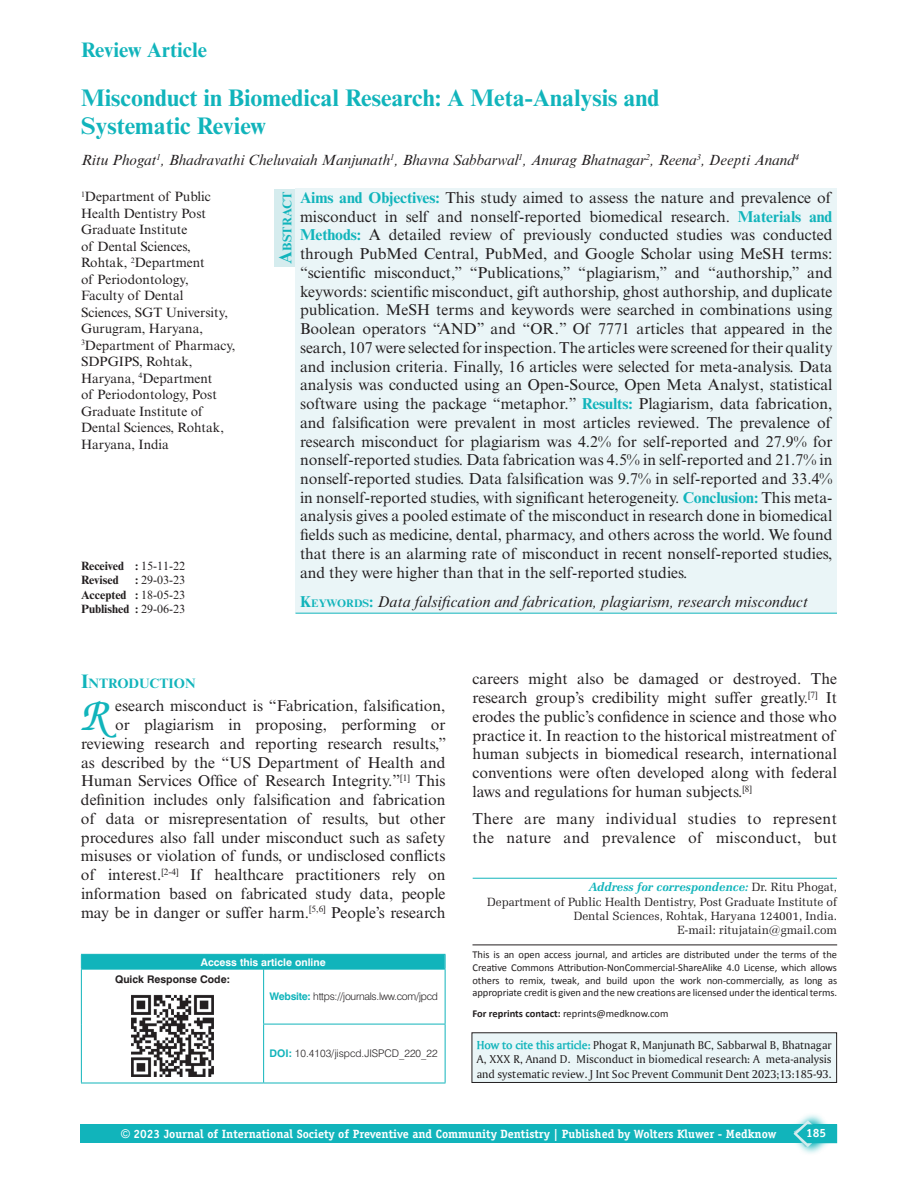
<style>
.page{position:relative;width:918px;height:1188px;background:#fff}
.page>*{position:absolute;margin:0;border:0;box-sizing:border-box;transform-origin:0 0}
.t1{font:italic 500 46.35px "Zapf Chancery IT Cby BT";color:#11b4bb}
.t2{font:700 24px/28.5px "Times New Roman MT Std";color:#11b4bb}
.t3{font:700 21px "Times New Roman MT Std";color:#11b4bb}
.t4{font:15.75px/18.8px "Times New Roman MT Std";color:#231f20;text-align:justify}
.t5{font:15.75px/18.8px "Times New Roman MT Std";letter-spacing:.02em;color:#231f20}
.t6{font:italic 15.75px "Times New Roman MT Std";color:#231f20}
.t7{font:italic 15px "Times New Roman MT Std";color:#231f20}
.t8{font:700 13.65px "Times New Roman MT Std";color:#11b4bb}
.t9{font:13.5px/16.5px "Times New Roman MT Std";color:#231f20}
.t10{font:700 12.6px "Times New Roman MT Std";color:#11b4bb}
.t11{font:12px/14.2px "Ameretto Normal";color:#231f20;text-align:justify}
.t12{font:12px/14.2px "Zapf Elliptical 711 BT";color:#231f20;text-align:right}
.t13{font:700 12px "Officina Serif";color:#fff}
.t14{font:12px/14.7px "Times New Roman MT Std";color:#231f20;text-align:justify}
.t15{font:700 12px/14.7px "Times New Roman MT Std";color:#231f20}
.t16{font:700 12px "Officina Serif Std";color:#fff}
.t17{font:10.5px/12.8px "Calibri";letter-spacing:-.005em;color:#231f20;text-align:justify}
.t18{font:300 10.5px "Swiss 721 BT";letter-spacing:-.025em;color:#231f20}
.t19{font:300 10.5px "Swiss 721 BT";color:#231f20}
.t20{font:700 10.5px "Swiss 721 BT";color:#fff}
.t21{font:700 10.5px "Swiss 721 BT";color:#231f20}
.s1{font-weight:400}
.s2{font-weight:700}
.s3{font-size:18px}
.s4{font-weight:700;color:#11b4bb}
.s5{font-weight:700;font-style:normal;color:#11b4bb}
.s6{font-weight:700;font-style:normal;font-size:10.95px;color:#11b4bb}
.s7{font-size:19.5px}
.s8{font-weight:700;font-style:italic;color:#11b4bb}
.s9{font-family:"Ameretto";font-weight:700;color:#11b4bb}
.s10{font-family:"Arial";font-weight:400}
</style>
<div class="page">
<div style="left:81px;top:1124px;width:756px;height:19px;background:#11b4bb"></div>
<svg style="left:799px;top:1114px;width:25px;height:40px"></svg>
<svg style="left:793px;top:1120px;width:44px;height:27px"></svg>
<hr style="left:473px;top:878px;width:364px;height:1px;background:#11b4bb">
<hr style="left:472px;top:945px;width:365px;height:1px;background:#231f20">
<div style="left:472px;top:1033px;width:365px;height:49px;background:#eaf5f7"></div>
<div style="left:472px;top:1032px;width:365px;height:51px;border:1px solid #231f20"></div>
<div style="left:296px;top:189px;width:541px;height:393px;background:#eaf5f7"></div>
<div style="left:296px;top:578px;width:541px;height:35px;background:#eaf5f7"></div>
<hr style="left:296px;top:613px;width:541px;height:1px;background:#11b4bb">
<div style="left:274px;top:189px;width:22px;height:78px;background:#d5ecee"></div>
<svg style="left:445px;top:955px;width:1px;height:14px"></svg>
<hr style="left:81px;top:1083px;width:183px;height:1px;background:#11b4bb">
<svg style="left:81px;top:955px;width:1px;height:14px"></svg>
<hr style="left:81px;top:954px;width:183px;height:1px;background:#11b4bb">
<hr style="left:264px;top:954px;width:182px;height:1px;background:#11b4bb">
<hr style="left:81px;top:969px;width:1px;height:55px;background:#11b4bb">
<hr style="left:81px;top:1024px;width:1px;height:59px;background:#11b4bb">
<hr style="left:81px;top:969px;width:183px;height:1px;background:#11b4bb">
<hr style="left:263px;top:969px;width:1px;height:55px;background:#11b4bb">
<hr style="left:264px;top:969px;width:182px;height:1px;background:#11b4bb">
<hr style="left:445px;top:969px;width:1px;height:55px;background:#11b4bb">
<hr style="left:263px;top:1024px;width:1px;height:59px;background:#11b4bb">
<hr style="left:263px;top:1024px;width:183px;height:1px;background:#11b4bb">
<hr style="left:445px;top:1024px;width:1px;height:59px;background:#11b4bb">
<hr style="left:264px;top:1083px;width:182px;height:1px;background:#11b4bb">
<div style="left:82px;top:954px;width:363px;height:15px;background:#11b4bb"></div>
<img style="left:131px;top:994px;width:83px;height:83px">
<h3 class="t3" style="left:81px;top:37px;width:127px">Review Article</h3>
<h2 class="t2" style="left:81px;top:83px;width:580px">Misconduct in Biomedical Research: A Meta-Analysis and<br>Systematic Review</h2>
<p class="t7" style="left:81px;top:151px;width:720px">Ritu Phogat<sup>1</sup>, Bhadravathi Cheluvaiah Manjunath<sup>1</sup>, Bhavna Sabbarwal<sup>1</sup>, Anurag Bhatnagar<sup>2</sup>, Reena<sup>3</sup>, Deepti Anand<sup>4</sup></p>
<p class="t9" style="left:81px;top:188px;width:156px"><sup>1</sup>Department of Public<br>Health Dentistry Post<br>Graduate Institute<br>of Dental Sciences,<br>Rohtak, <sup>2</sup>Department<br>of Periodontology,<br>Faculty of Dental<br>Sciences, SGT University,<br>Gurugram, Haryana,<br><sup>3</sup>Department of Pharmacy,<br>SDPGIPS, Rohtak,<br>Haryana, <sup>4</sup>Department<br>of Periodontology, Post<br>Graduate Institute of<br>Dental Sciences, Rohtak,<br>Haryana, India</p>
<p class="t15" style="left:81px;top:558px;width:106px">Received : <span class="s1">15-11-22<br></span>Revised</p>
<p class="t14" style="left:81px;top:573px;width:106px;text-indent:54px"><span class="s2">:</span> 29-03-23<br><span class="s2">Accepted :</span> 18-05-23<br><span class="s2">Published :</span> 29-06-23</p>
<p class="t10" style="left:279px;top:264px;width:74px;rotate:-90deg"><span class="s3">A</span>BSTRACT</p>
<p class="t4" style="left:300px;top:188px;width:534px"><span class="s4">Aims and Objectives:</span> This study aimed to assess the nature and prevalence of misconduct in self and nonself-reported biomedical research. <span class="s4">Materials and Methods:</span> A detailed review of previously conducted studies was conducted through PubMed Central, PubMed, and Google Scholar using MeSH terms: “scientific misconduct,” “Publications,” “plagiarism,” and “authorship,” and keywords: scientific misconduct, gift authorship, ghost authorship, and duplicate publication. MeSH terms and keywords were searched in combinations using Boolean operators “AND” and “OR.” Of 7771 articles that appeared in the search, 107 were selected for inspection. The articles were screened for their quality and inclusion criteria. Finally, 16 articles were selected for meta-analysis. Data analysis was conducted using an Open-Source, Open Meta Analyst, statistical software using the package “metaphor.” <span class="s4">Results:</span> Plagiarism, data fabrication, and falsification were prevalent in most articles reviewed. The prevalence of research misconduct for plagiarism was 4.2% for self-reported and 27.9% for nonself-reported studies. Data fabrication was 4.5% in self-reported and 21.7% in nonself-reported studies. Data falsification was 9.7% in self-reported and 33.4% in nonself-reported studies, with significant heterogeneity. <span class="s4">Conclusion:</span> This meta&shy;analysis gives a pooled estimate of the misconduct in research done in biomedical fields such as medicine, dental, pharmacy, and others across the world. We found that there is an alarming rate of misconduct in recent nonself-reported studies, and they were higher than that in the self-reported studies.</p>
<p class="t6" style="left:300px;top:593px;width:510px"><span class="s5">K</span><span class="s6">EYWORDS</span><span class="s5">:</span> Data falsification and fabrication, plagiarism, research misconduct</p>
<p class="t8" style="left:81px;top:675px;width:116px"><span class="s7">I</span>NTRODUCTION</p>
<h1 class="t1" style="left:82px;top:691px;width:29px">R</h1>
<p class="t4" style="left:81px;top:697px;width:367px;text-align:right">esearch misconduct is “Fabrication, falsification,<br>or plagiarism in proposing, performing or reviewing research and reporting research results,” as described by the “US Department of Health and Human Services Office of Research Integrity.”<sup>[1]</sup> This definition includes only falsification and fabrication of data or misrepresentation of results, but other procedures also fall under misconduct such as safety misuses or violation of funds, or undisclosed conflicts of interest.<sup>[2-4]</sup> If healthcare practitioners rely on information based on fabricated study data, people may be in danger or suffer harm.<sup>[5,6]</sup> People’s research</p>
<p class="t20" style="left:201px;top:955px;width:126px">Access this article online</p>
<p class="t21" style="left:115px;top:972px;width:116px">Quick Response Code:</p>
<p class="t18" style="left:270px;top:990px;width:170px"><span class="s4">Website:</span> https://journals.lww.com/jpcd</p>
<p class="t19" style="left:270px;top:1047px;width:170px"><span class="s4">DOI:</span> 10.4103/jispcd.JISPCD_220_22</p>
<p class="t4" style="left:473px;top:670px;width:366px">careers might also be damaged or destroyed. The research group’s credibility might suffer greatly.<sup>[7]</sup> It erodes the public’s confidence in science and those who practice it. In reaction to the historical mistreatment of human subjects in biomedical research, international conventions were often developed along with federal laws and regulations for human subjects.<sup>[8]</sup></p>
<p class="t5" style="left:473px;top:809px;width:366px">There are many individual studies to represent the nature and prevalence of misconduct, but</p>
<p class="t12" style="left:487px;top:880px;width:351px"><span class="s8">Address for correspondence:</span> Dr. Ritu Phogat,<br>Department of Public Health Dentistry, Post Graduate Institute of Dental Sciences, Rohtak, Haryana 124001, India.<br>E-mail: ritujatain@gmail.com</p>
<p class="t17" style="left:472px;top:948px;width:366px">This is an open access journal, and articles are distributed under the terms of the Creative Commons Attribution-NonCommercial-ShareAlike 4.0 License, which allows others to remix, tweak, and build upon the work non-commercially, as long as appropriate credit is given and the new creations are licensed under the identical terms.</p>
<p class="t17" style="left:472px;top:1007px;width:198px"><span class="s2">For reprints contact:</span> reprints@medknow.com</p>
<p class="t11" style="left:477px;top:1038px;width:356px"><span class="s9">How to cite this article:</span> Phogat R, Manjunath BC, Sabbarwal B, Bhatnagar A, XXX R, Anand D. Misconduct in biomedical research: A meta-analysis and systematic review. J Int Soc Prevent Communit Dent 2023;13:185-93.</p>
<p class="t13" style="left:121px;top:1127px;width:657px"><span class="s10">©</span> 2023 Journal of International Society of Preventive and Community Dentistry | Published by Wolters Kluwer ‑ Medknow</p>
<p class="t16" style="left:806px;top:1126px;width:22px">185</p>
</div>
